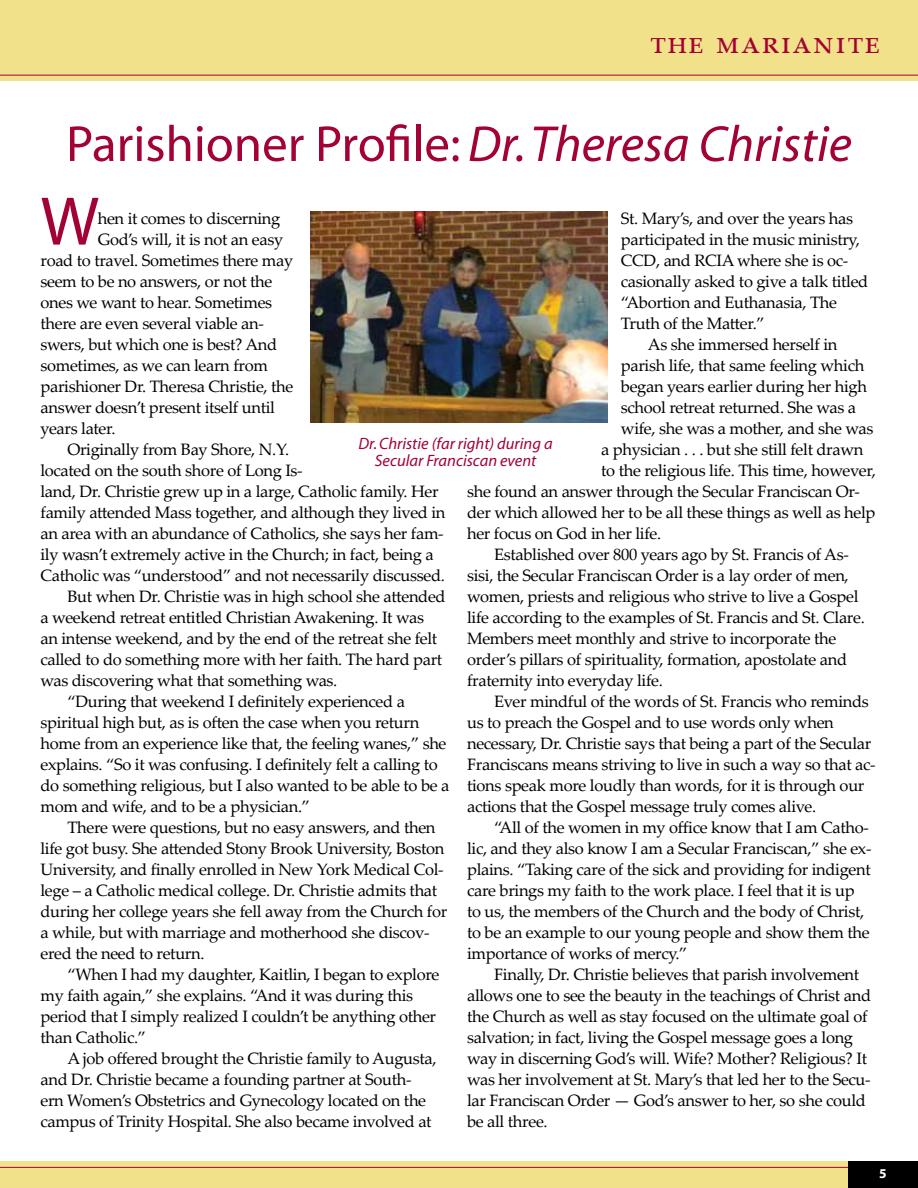
<style>
.page{position:relative;width:918px;height:1188px;background:#fff}
.page>*{position:absolute;margin:0;border:0;box-sizing:border-box;transform-origin:0 0}
.t1{font:69.3px "Myriad";color:#a30234}
.t2{font:51px "Myriad";color:#a30234}
.t3{font:33px "Palatino Linotype";color:#a30234}
.t4{font:16.5px "Palatino Linotype";letter-spacing:-.02em;color:#000}
.t5{font:italic 16.5px/16.5px "Myriad";color:#a30234;text-align:center}
.t6{font:700 13.5px "Myriad";color:#fff}
.s1{font-style:italic}
</style>
<div class="page">
<div style="left:0;top:1161px;width:918px;height:27px;background:#f2e18b"></div>
<hr style="left:0;top:1167px;width:918px;height:1px;background:#a30234">
<div style="left:848px;top:1161px;width:70px;height:27px;background:#000"></div>
<div style="left:0;top:0;width:918px;height:81px;background:#f2e18b"></div>
<hr style="left:0;top:75px;width:918px;height:1px;background:#a30234">
<img style="left:311px;top:211px;width:296px;height:212px">
<h3 class="t3" style="left:650px;top:19px;width:232px">the marianite</h3>
<h2 class="t2" style="left:66px;top:119px;width:787px">Parishioner Profile: <span class="s1">Dr. Theresa Christie</span></h2>
<h1 class="t1" style="left:40px;top:187px;width:60px">W</h1>
<p class="t4" style="left:98px;top:206px;width:184px">hen it comes to discerning</p>
<p class="t4" style="left:98px;top:227px;width:187px">God’s will, it is not an easy</p>
<p class="t4" style="left:41px;top:248px;width:254px">road to travel. Sometimes there may</p>
<p class="t4" style="left:41px;top:269px;width:233px">seem to be no answers, or not the</p>
<p class="t4" style="left:41px;top:290px;width:233px">ones we want to hear. Sometimes</p>
<p class="t4" style="left:41px;top:311px;width:225px">there are even several viable an-</p>
<p class="t4" style="left:41px;top:332px;width:238px">swers, but which one is best? And</p>
<p class="t4" style="left:41px;top:353px;width:229px">sometimes, as we can learn from</p>
<p class="t4" style="left:41px;top:374px;width:254px">parishioner Dr. Theresa Christie, the</p>
<p class="t4" style="left:41px;top:395px;width:236px">answer doesn’t present itself until</p>
<p class="t4" style="left:41px;top:416px;width:77px">years later.</p>
<p class="t4" style="left:67px;top:437px;width:223px">Originally from Bay Shore, N.Y.</p>
<p class="t4" style="left:41px;top:458px;width:264px">located on the south shore of Long Is-</p>
<p class="t4" style="left:41px;top:479px;width:400px">land, Dr. Christie grew up in a large, Catholic family. Her</p>
<p class="t4" style="left:41px;top:500px;width:407px">family attended Mass together, and although they lived in</p>
<p class="t4" style="left:41px;top:521px;width:405px">an area with an abundance of Catholics, she says her fam-</p>
<p class="t4" style="left:41px;top:542px;width:395px">ily wasn’t extremely active in the Church; in fact, being a</p>
<p class="t4" style="left:41px;top:563px;width:406px">Catholic was “understood” and not necessarily discussed.</p>
<p class="t4" style="left:67px;top:584px;width:380px">But when Dr. Christie was in high school she attended</p>
<p class="t4" style="left:41px;top:605px;width:385px">a weekend retreat entitled Christian Awakening. It was</p>
<p class="t4" style="left:41px;top:626px;width:398px">an intense weekend, and by the end of the retreat she felt</p>
<p class="t4" style="left:41px;top:647px;width:403px">called to do something more with her faith. The hard part</p>
<p class="t4" style="left:41px;top:668px;width:298px">was discovering what that something was.</p>
<p class="t4" style="left:67px;top:689px;width:339px">“During that weekend I definitely experienced a</p>
<p class="t4" style="left:41px;top:710px;width:380px">spiritual high but, as is often the case when you return</p>
<p class="t4" style="left:41px;top:731px;width:408px">home from an experience like that, the feeling wanes,” she</p>
<p class="t4" style="left:41px;top:752px;width:399px">explains. “So it was confusing. I definitely felt a calling to</p>
<p class="t4" style="left:41px;top:773px;width:411px">do something religious, but I also wanted to be able to be a</p>
<p class="t4" style="left:41px;top:794px;width:271px">mom and wife, and to be a physician.”</p>
<p class="t4" style="left:67px;top:815px;width:370px">There were questions, but no easy answers, and then</p>
<p class="t4" style="left:41px;top:836px;width:405px">life got busy. She attended Stony Brook University, Boston</p>
<p class="t4" style="left:41px;top:857px;width:405px">University, and finally enrolled in New York Medical Col-</p>
<p class="t4" style="left:41px;top:878px;width:398px">lege – a Catholic medical college. Dr. Christie admits that</p>
<p class="t4" style="left:41px;top:899px;width:408px">during her college years she fell away from the Church for</p>
<p class="t4" style="left:41px;top:920px;width:391px">a while, but with marriage and motherhood she discov-</p>
<p class="t4" style="left:41px;top:941px;width:166px">ered the need to return.</p>
<p class="t4" style="left:67px;top:962px;width:374px">“When I had my daughter, Kaitlin, I began to explore</p>
<p class="t4" style="left:41px;top:983px;width:374px">my faith again,” she explains. “And it was during this</p>
<p class="t4" style="left:41px;top:1004px;width:397px">period that I simply realized I couldn’t be anything other</p>
<p class="t4" style="left:41px;top:1025px;width:107px">than Catholic.”</p>
<p class="t4" style="left:67px;top:1046px;width:371px">A job offered brought the Christie family to Augusta,</p>
<p class="t4" style="left:41px;top:1067px;width:373px">and Dr. Christie became a founding partner at South-</p>
<p class="t4" style="left:41px;top:1088px;width:387px">ern Women’s Obstetrics and Gynecology located on the</p>
<p class="t4" style="left:41px;top:1109px;width:393px">campus of Trinity Hospital. She also became involved at</p>
<p class="t4" style="left:621px;top:206px;width:234px">St. Mary’s, and over the years has</p>
<p class="t4" style="left:621px;top:227px;width:240px">participated in the music ministry,</p>
<p class="t4" style="left:621px;top:248px;width:229px">CCD, and RCIA where she is oc-</p>
<p class="t4" style="left:621px;top:269px;width:249px">casionally asked to give a talk titled</p>
<p class="t4" style="left:621px;top:290px;width:218px">“Abortion and Euthanasia, The</p>
<p class="t4" style="left:621px;top:311px;width:145px">Truth of the Matter.”</p>
<p class="t4" style="left:648px;top:332px;width:191px">As she immersed herself in</p>
<p class="t4" style="left:621px;top:353px;width:245px">parish life, that same feeling which</p>
<p class="t4" style="left:621px;top:374px;width:248px">began years earlier during her high</p>
<p class="t4" style="left:621px;top:395px;width:237px">school retreat returned. She was a</p>
<p class="t4" style="left:621px;top:416px;width:254px">wife, she was a mother, and she was</p>
<p class="t4" style="left:601px;top:437px;width:264px">a physician . . . but she still felt drawn</p>
<p class="t4" style="left:601px;top:459px;width:276px">to the religious life. This time, however,</p>
<p class="t4" style="left:467px;top:480px;width:394px">she found an answer through the Secular Franciscan Or-</p>
<p class="t4" style="left:467px;top:501px;width:410px">der which allowed her to be all these things as well as help</p>
<p class="t4" style="left:467px;top:522px;width:196px">her focus on God in her life.</p>
<p class="t4" style="left:494px;top:543px;width:356px">Established over 800 years ago by St. Francis of As-</p>
<p class="t4" style="left:467px;top:564px;width:383px">sisi, the Secular Franciscan Order is a lay order of men,</p>
<p class="t4" style="left:467px;top:585px;width:393px">women, priests and religious who strive to live a Gospel</p>
<p class="t4" style="left:467px;top:606px;width:399px">life according to the examples of St. Francis and St. Clare.</p>
<p class="t4" style="left:467px;top:627px;width:371px">Members meet monthly and strive to incorporate the</p>
<p class="t4" style="left:467px;top:648px;width:382px">order’s pillars of spirituality, formation, apostolate and</p>
<p class="t4" style="left:467px;top:669px;width:197px">fraternity into everyday life.</p>
<p class="t4" style="left:494px;top:690px;width:376px">Ever mindful of the words of St. Francis who reminds</p>
<p class="t4" style="left:467px;top:711px;width:368px">us to preach the Gospel and to use words only when</p>
<p class="t4" style="left:467px;top:732px;width:406px">necessary, Dr. Christie says that being a part of the Secular</p>
<p class="t4" style="left:467px;top:753px;width:410px">Franciscans means striving to live in such a way so that ac-</p>
<p class="t4" style="left:467px;top:774px;width:399px">tions speak more loudly than words, for it is through our</p>
<p class="t4" style="left:467px;top:795px;width:351px">actions that the Gospel message truly comes alive.</p>
<p class="t4" style="left:494px;top:816px;width:376px">“All of the women in my office know that I am Catho-</p>
<p class="t4" style="left:467px;top:837px;width:406px">lic, and they also know I am a Secular Franciscan,” she ex-</p>
<p class="t4" style="left:467px;top:858px;width:405px">plains. “Taking care of the sick and providing for indigent</p>
<p class="t4" style="left:467px;top:879px;width:389px">care brings my faith to the work place. I feel that it is up</p>
<p class="t4" style="left:467px;top:900px;width:399px">to us, the members of the Church and the body of Christ,</p>
<p class="t4" style="left:467px;top:921px;width:404px">to be an example to our young people and show them the</p>
<p class="t4" style="left:467px;top:942px;width:222px">importance of works of mercy.”</p>
<p class="t4" style="left:494px;top:963px;width:367px">Finally, Dr. Christie believes that parish involvement</p>
<p class="t4" style="left:467px;top:984px;width:405px">allows one to see the beauty in the teachings of Christ and</p>
<p class="t4" style="left:467px;top:1005px;width:402px">the Church as well as stay focused on the ultimate goal of</p>
<p class="t4" style="left:467px;top:1026px;width:388px">salvation; in fact, living the Gospel message goes a long</p>
<p class="t4" style="left:467px;top:1047px;width:401px">way in discerning God’s will. Wife? Mother? Religious? It</p>
<p class="t4" style="left:467px;top:1068px;width:405px">was her involvement at St. Mary’s that led her to the Secu-</p>
<p class="t4" style="left:467px;top:1089px;width:400px">lar Franciscan Order — God’s answer to her, so she could</p>
<p class="t4" style="left:467px;top:1110px;width:82px">be all three.</p>
<p class="t5" style="left:358px;top:436px;width:196px">Dr. Christie (far right) during a<br>Secular Franciscan event</p>
<p class="t6" style="left:879px;top:1166px;width:9px">5</p>
</div>
